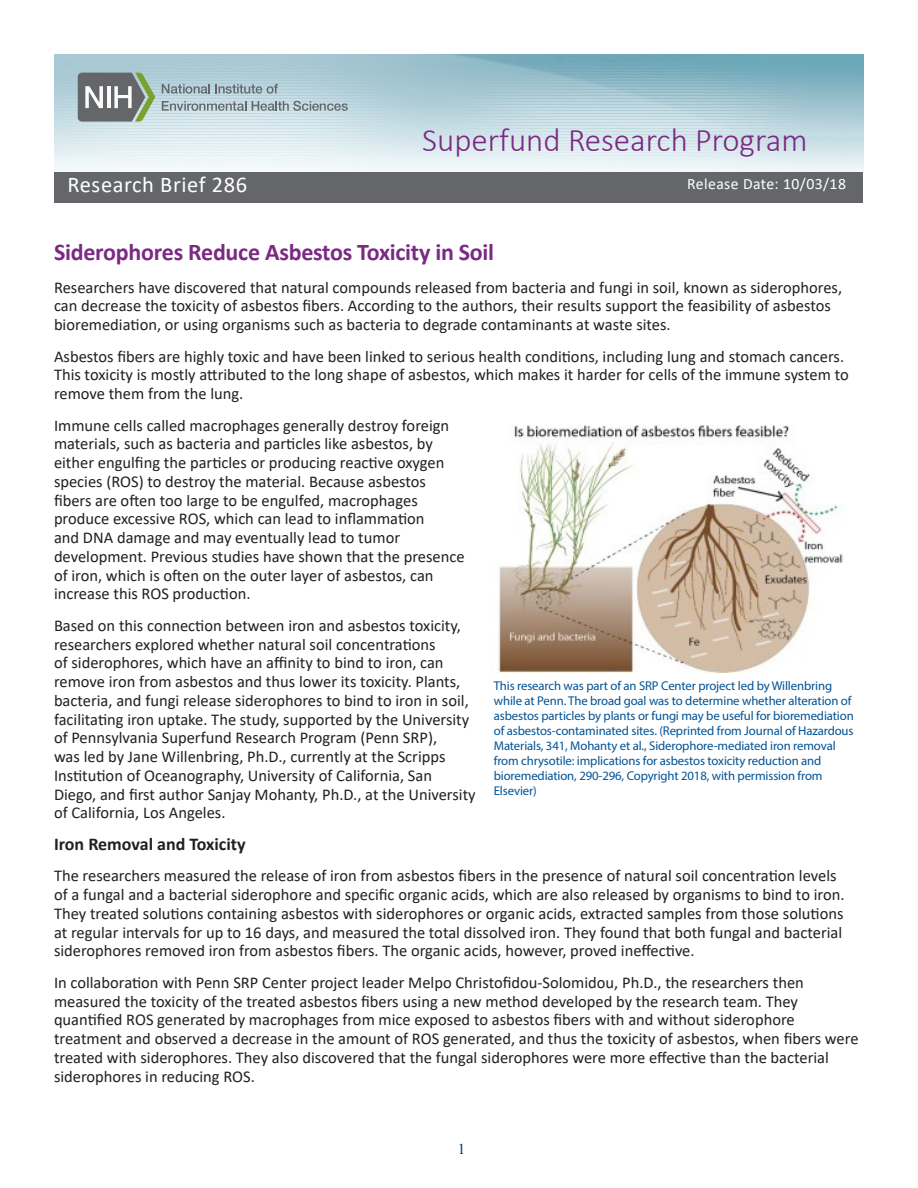
<style>
.page{position:relative;width:918px;height:1188px;background:#fff}
.page>*{position:absolute;margin:0;border:0;box-sizing:border-box;transform-origin:0 0}
.t1{font:300 33px "Calibri";color:#7b2a83}
.t2{font:700 24px "Calibri";letter-spacing:-.01em;color:#7b2a83}
.Header_RB{font:22.5px "Calibri";letter-spacing:.025em;color:#fff}
.t3{font:700 18px "Calibri";color:#231f20}
.Body_Text{font:16.5px/18.8px "Calibri";color:#231f20}
.Header_RB-2{font:15.75px "Calibri";letter-spacing:.025em;color:#fff}
.t4{font:15px "Times New Roman";color:#036}
.Box_Caption{font:12.75px/15px "Myriad Pro";letter-spacing:-.01em;color:#005295}
</style>
<div class="page">
<img style="left:54px;top:54px;width:810px;height:118px">
<svg style="left:78px;top:73px;width:77px;height:49px;background:#858d87"></svg>
<svg style="left:162px;top:84px;width:116px;height:10px"></svg>
<svg style="left:162px;top:101px;width:186px;height:10px;background:#a2b1b7"></svg>
<div style="left:55px;top:172px;width:808px;height:31px;background:#64666a"></div>
<img style="left:498px;top:426px;width:345px;height:246px">
<h1 class="t1" style="left:422px;top:120px;width:387px">Superfund Research Program</h1>
<p class="Header_RB" style="left:68px;top:169px;width:181px">Research Brief 286</p>
<p class="Header_RB-2" style="left:687px;top:172px;width:160px">Release Date: 10/03/18</p>
<h1 class="t2" style="left:54px;top:236px;width:442px">Siderophores Reduce Asbestos Toxicity in Soil</h1>
<p class="Body_Text" style="left:54px;top:277px;width:790px">Researchers have discovered that natural compounds released from bacteria and fungi in soil, known as siderophores, can decrease the toxicity of asbestos fibers. According to the authors, their results support the feasibility of asbestos bioremediation, or using organisms such as bacteria to degrade contaminants at waste sites.</p>
<p class="Body_Text" style="left:54px;top:346px;width:796px">Asbestos fibers are highly toxic and have been linked to serious health conditions, including lung and stomach cancers.<br>This toxicity is mostly attributed to the long shape of asbestos, which makes it harder for cells of the immune system to remove them from the lung.</p>
<p class="Body_Text" style="left:54px;top:415px;width:412px">Immune cells called macrophages generally destroy foreign materials, such as bacteria and particles like asbestos, by either engulfing the particles or producing reactive oxygen species (ROS) to destroy the material. Because asbestos fibers are often too large to be engulfed, macrophages produce excessive ROS, which can lead to inflammation<br>and DNA damage and may eventually lead to tumor development. Previous studies have shown that the presence of iron, which is often on the outer layer of asbestos, can increase this ROS production.</p>
<p class="Body_Text" style="left:54px;top:616px;width:423px">Based on this connection between iron and asbestos toxicity, researchers explored whether natural soil concentrations<br>of siderophores, which have an affinity to bind to iron, can remove iron from asbestos and thus lower its toxicity. Plants, bacteria, and fungi release siderophores to bind to iron in soil, facilitating iron uptake. The study, supported by the University of Pennsylvania Superfund Research Program (Penn SRP),<br>was led by Jane Willenbring, Ph.D., currently at the Scripps Institution of Oceanography, University of California, San Diego, and first author Sanjay Mohanty, Ph.D., at the University of California, Los Angeles.</p>
<h2 class="t3" style="left:54px;top:831px;width:193px">Iron Removal and Toxicity</h2>
<p class="Body_Text" style="left:54px;top:866px;width:792px">The researchers measured the release of iron from asbestos fibers in the presence of natural soil concentration levels of a fungal and a bacterial siderophore and specific organic acids, which are also released by organisms to bind to iron.<br>They treated solutions containing asbestos with siderophores or organic acids, extracted samples from those solutions at regular intervals for up to 16 days, and measured the total dissolved iron. They found that both fungal and bacterial siderophores removed iron from asbestos fibers. The organic acids, however, proved ineffective.</p>
<p class="Body_Text" style="left:54px;top:973px;width:806px">In collaboration with Penn SRP Center project leader Melpo Christofidou-Solomidou, Ph.D., the researchers then measured the toxicity of the treated asbestos fibers using a new method developed by the research team. They quantified ROS generated by macrophages from mice exposed to asbestos fibers with and without siderophore treatment and observed a decrease in the amount of ROS generated, and thus the toxicity of asbestos, when fibers were treated with siderophores. They also discovered that the fungal siderophores were more effective than the bacterial siderophores in reducing ROS.</p>
<p class="Box_Caption" style="left:494px;top:678px;width:361px">This research was part of an SRP Center project led by Willenbring while at Penn. The broad goal was to determine whether alteration of asbestos particles by plants or fungi may be useful for bioremediation of asbestos-contaminated sites. (Reprinted from Journal of Hazardous Materials, 341, Mohanty et al., Siderophore-mediated iron removal from chrysotile: implications for asbestos toxicity reduction and bioremediation, 290-296, Copyright 2018, with permission from Elsevier)</p>
<p class="t4" style="left:458px;top:1138px;width:9px">1</p>
</div>
